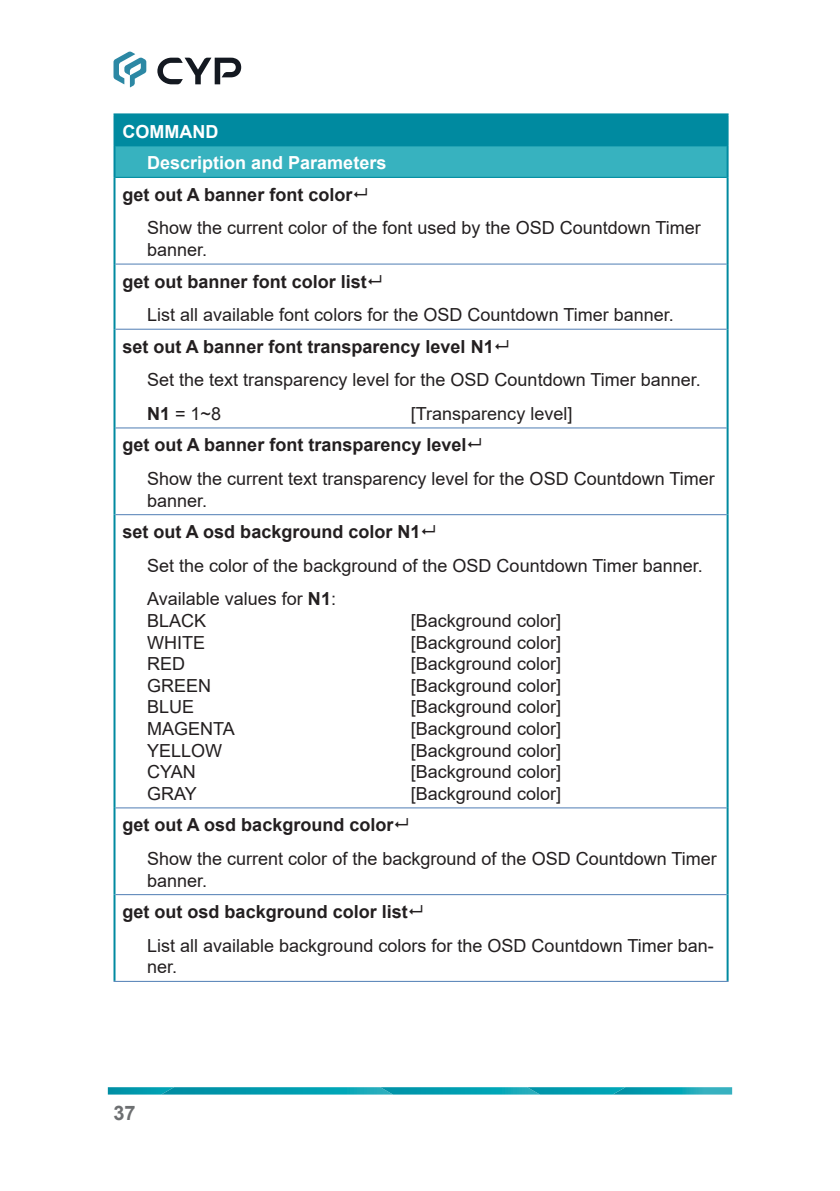
<style>
.page{position:relative;width:840px;height:1191px;background:#fff}
.page>*{position:absolute;margin:0;border:0;box-sizing:border-box;transform-origin:0 0}
.t1{font:700 20px "Arial";color:#6d6f71}
.Table_D_-_Cell{font:18px/21.6px "Arial";color:#231f20}
.Table_B_-_Header{font:700 18px "Arial";color:#231f20}
.Table_D_-_Cell-2{font:700 18px "Arial";color:#fff}
.Table_A_-_Header{font:700 18px "Arial";color:#fff}
.s1{font-weight:700}
</style>
<div class="page">
<svg style="left:113px;top:51px;width:33px;height:36px"></svg>
<svg style="left:157px;top:58px;width:84px;height:26px"></svg>
<svg style="left:108px;top:1087px;width:623px;height:7px;background:#0ea1b3"></svg>
<div style="left:114px;top:114px;width:613px;height:32px;background:#008aa0"></div>
<div style="left:114px;top:146px;width:613px;height:31px;background:#37b2bf"></div>
<hr style="left:113px;top:115px;width:2px;height:31px;background:#008aa0">
<hr style="left:726px;top:115px;width:2px;height:31px;background:#008aa0">
<hr style="left:113px;top:146px;width:2px;height:31px;background:#008aa0">
<hr style="left:726px;top:146px;width:2px;height:31px;background:#008aa0">
<hr style="left:113px;top:177px;width:2px;height:87px;background:#008aa0">
<hr style="left:726px;top:177px;width:2px;height:87px;background:#008aa0">
<hr style="left:113px;top:264px;width:2px;height:65px;background:#008aa0">
<hr style="left:726px;top:264px;width:2px;height:65px;background:#008aa0">
<hr style="left:113px;top:329px;width:2px;height:99px;background:#008aa0">
<hr style="left:726px;top:329px;width:2px;height:99px;background:#008aa0">
<hr style="left:113px;top:428px;width:2px;height:86px;background:#008aa0">
<hr style="left:726px;top:428px;width:2px;height:86px;background:#008aa0">
<hr style="left:113px;top:515px;width:2px;height:293px;background:#008aa0">
<hr style="left:726px;top:515px;width:2px;height:293px;background:#008aa0">
<hr style="left:113px;top:808px;width:2px;height:86px;background:#008aa0">
<hr style="left:726px;top:808px;width:2px;height:86px;background:#008aa0">
<hr style="left:113px;top:894px;width:2px;height:87px;background:#008aa0">
<hr style="left:726px;top:894px;width:2px;height:87px;background:#008aa0">
<hr style="left:115px;top:263px;width:611px;height:1px;background:#4f7db4">
<hr style="left:115px;top:329px;width:611px;height:1px;background:#4f7db4">
<hr style="left:115px;top:427px;width:611px;height:1px;background:#4f7db4">
<hr style="left:115px;top:514px;width:611px;height:1px;background:#4f7db4">
<hr style="left:115px;top:807px;width:611px;height:1px;background:#4f7db4">
<hr style="left:115px;top:894px;width:611px;height:1px;background:#4f7db4">
<hr style="left:113px;top:981px;width:615px;height:1px;background:#4f7db4">
<hr style="left:113px;top:113px;width:615px;height:2px;background:#008aa0">
<hr style="left:115px;top:177px;width:611px;height:1px;background:#008aa0">
<p class="Table_A_-_Header" style="left:122px;top:119px;width:97px">COMMAND</p>
<p class="Table_D_-_Cell-2" style="left:147px;top:150px;width:241px">Description and Parameters</p>
<p class="Table_B_-_Header" style="left:122px;top:182px;width:231px">get out A banner font color</p>
<p class="Table_D_-_Cell" style="left:147px;top:217px;width:555px">Show the current color of the font used by the OSD Countdown Timer banner.</p>
<p class="Table_B_-_Header" style="left:122px;top:268px;width:246px">get out banner font color list</p>
<p class="Table_D_-_Cell" style="left:147px;top:304px;width:528px">List all available font colors for the OSD Countdown Timer banner.</p>
<p class="Table_B_-_Header" style="left:122px;top:334px;width:372px">set out A banner font transparency level N1</p>
<p class="Table_D_-_Cell" style="left:147px;top:369px;width:555px">Set the text transparency level for the OSD Countdown Timer banner.</p>
<p class="Table_D_-_Cell" style="left:147px;top:403px;width:76px"><span class="s1">N1</span> = 1~8</p>
<p class="Table_D_-_Cell" style="left:410px;top:403px;width:163px">[Transparency level]</p>
<p class="Table_B_-_Header" style="left:122px;top:432px;width:345px">get out A banner font transparency level</p>
<p class="Table_D_-_Cell" style="left:147px;top:468px;width:569px">Show the current text transparency level for the OSD Countdown Timer banner.</p>
<p class="Table_B_-_Header" style="left:122px;top:519px;width:299px">set out A osd background color N1</p>
<p class="Table_D_-_Cell" style="left:147px;top:554px;width:557px">Set the color of the background of the OSD Countdown Timer banner.</p>
<p class="Table_D_-_Cell" style="left:147px;top:588px;width:190px">Available values for <span class="s1">N1</span>:<br>BLACK</p>
<p class="Table_D_-_Cell" style="left:410px;top:610px;width:152px">[Background color]</p>
<p class="Table_D_-_Cell" style="left:147px;top:631px;width:59px">WHITE</p>
<p class="Table_D_-_Cell" style="left:410px;top:631px;width:152px">[Background color]</p>
<p class="Table_D_-_Cell" style="left:147px;top:653px;width:39px">RED</p>
<p class="Table_D_-_Cell" style="left:410px;top:653px;width:152px">[Background color]</p>
<p class="Table_D_-_Cell" style="left:147px;top:674px;width:66px">GREEN</p>
<p class="Table_D_-_Cell" style="left:410px;top:674px;width:152px">[Background color]</p>
<p class="Table_D_-_Cell" style="left:147px;top:696px;width:49px">BLUE</p>
<p class="Table_D_-_Cell" style="left:410px;top:696px;width:152px">[Background color]</p>
<p class="Table_D_-_Cell" style="left:147px;top:718px;width:89px">MAGENTA</p>
<p class="Table_D_-_Cell" style="left:410px;top:718px;width:152px">[Background color]</p>
<p class="Table_D_-_Cell" style="left:147px;top:739px;width:77px">YELLOW</p>
<p class="Table_D_-_Cell" style="left:410px;top:739px;width:152px">[Background color]</p>
<p class="Table_D_-_Cell" style="left:147px;top:761px;width:50px">CYAN</p>
<p class="Table_D_-_Cell" style="left:410px;top:761px;width:152px">[Background color]</p>
<p class="Table_D_-_Cell" style="left:147px;top:782px;width:51px">GRAY</p>
<p class="Table_D_-_Cell" style="left:410px;top:782px;width:152px">[Background color]</p>
<p class="Table_B_-_Header" style="left:122px;top:812px;width:272px">get out A osd background color</p>
<p class="Table_D_-_Cell" style="left:147px;top:847px;width:571px">Show the current color of the background of the OSD Countdown Timer banner.</p>
<p class="Table_B_-_Header" style="left:122px;top:899px;width:287px">get out osd background color list</p>
<p class="Table_D_-_Cell" style="left:147px;top:934px;width:568px">List all available background colors for the OSD Countdown Timer ban&shy;ner.</p>
<p class="t1" style="left:113px;top:1099px;width:24px">37</p>
</div>
